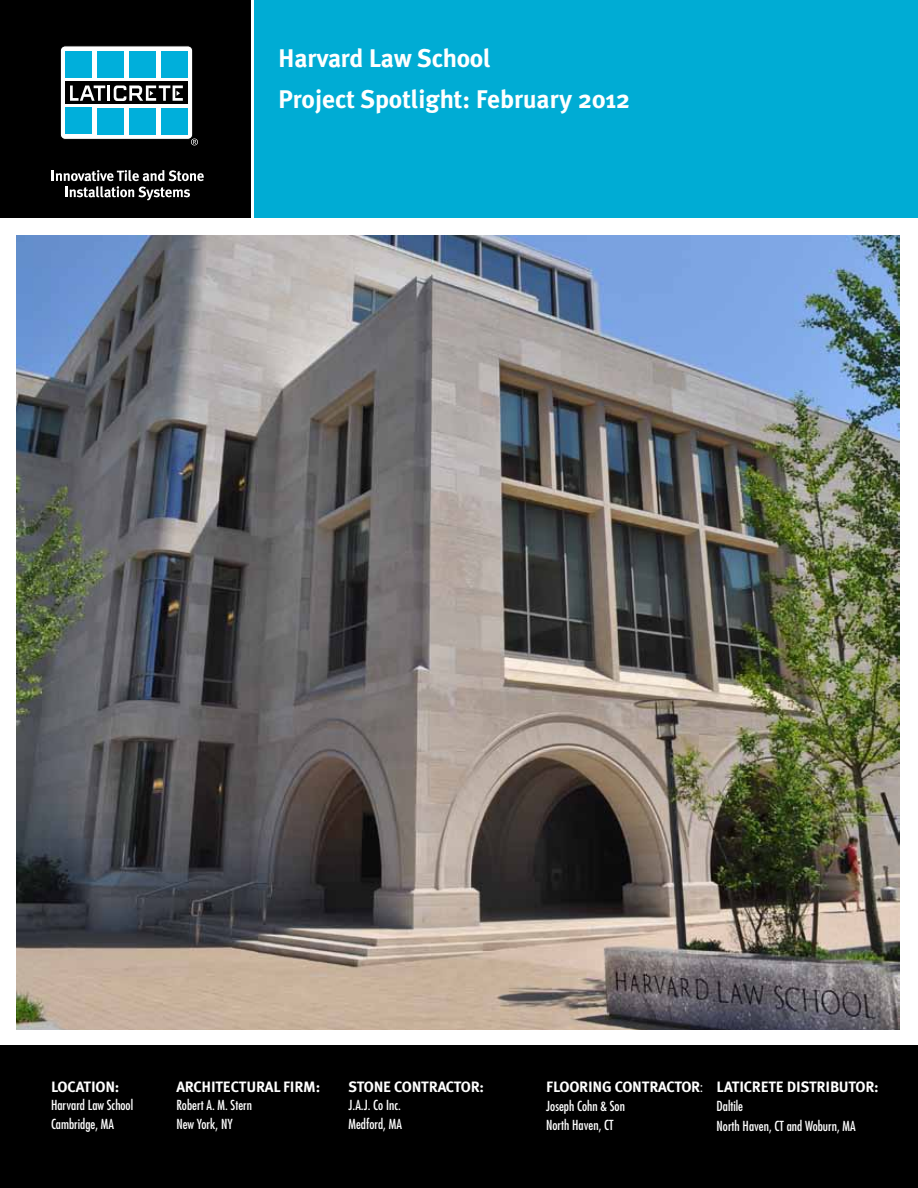
<style>
.page{position:relative;width:918px;height:1188px;background:#fff}
.page>*{position:absolute;margin:0;border:0;box-sizing:border-box;transform-origin:0 0}
.t1{font:700 25.5px/40.8px "Meta Plus";color:#fff}
.t2{font:700 15px "Meta Plus";letter-spacing:-.015em;color:#fff}
.t3{font:condensed 13.5px/19.4px "Futura";color:#fff}
.s1{font-family:"Futura";font-weight:400;font-stretch:condensed;font-size:13.5px}
</style>
<div class="page">
<div style="left:0;top:0;width:250px;height:217px;background:#000"></div>
<div style="left:254px;top:0;width:664px;height:217px;background:#00acd4"></div>
<div style="left:60px;top:46px;width:133px;height:93px;background:#fff;border-radius:5px"></div>
<div style="left:60px;top:46px;width:133px;height:94px;border:1px solid #000;border-radius:5px"></div>
<div style="left:65px;top:108px;width:27px;height:26px;background:#00afdb"></div>
<div style="left:97px;top:108px;width:27px;height:26px;background:#00afdb"></div>
<div style="left:129px;top:108px;width:27px;height:26px;background:#00afdb"></div>
<div style="left:161px;top:108px;width:27px;height:26px;background:#00afdb"></div>
<div style="left:65px;top:81px;width:123px;height:23px;background:#000"></div>
<hr style="left:107px;top:86px;width:3px;height:15px;background:#fff">
<svg style="left:70px;top:86px;width:35px;height:15px"></svg>
<svg style="left:114px;top:85px;width:69px;height:16px"></svg>
<div style="left:65px;top:51px;width:27px;height:27px;background:#00afdb"></div>
<div style="left:97px;top:51px;width:27px;height:27px;background:#00afdb"></div>
<div style="left:129px;top:51px;width:27px;height:27px;background:#00afdb"></div>
<div style="left:161px;top:51px;width:27px;height:27px;background:#00afdb"></div>
<svg style="left:191px;top:139px;width:7px;height:6px"></svg>
<svg style="left:52px;top:170px;width:152px;height:30px"></svg>
<div style="left:0;top:1045px;width:918px;height:143px;background:#000"></div>
<img style="left:17px;top:236px;width:882px;height:793px">
<h1 class="t1" style="left:278px;top:38px;width:353px">HARVARD LAW SCHOOL<br>PROJECT SPOTLIGHT: FEBRUARY 2012</h1>
<p class="t2" style="left:51px;top:1078px;width:70px">LOCATION:</p>
<p class="t3" style="left:51px;top:1095px;width:84px">Harvard Law School<br>Cambridge, MA</p>
<p class="t2" style="left:176px;top:1078px;width:145px">ARCH ITECTURAL FIRM:</p>
<p class="t3" style="left:176px;top:1095px;width:77px">Robert A. M. Stern<br>New York, NY</p>
<p class="t2" style="left:348px;top:1078px;width:137px">STONE CONTRACTOR:</p>
<p class="t3" style="left:348px;top:1095px;width:55px">J.A.J. Co Inc.<br>Medford, MA</p>
<p class="t2" style="left:546px;top:1078px;width:158px">FLOORING CONTRACTOR<span class="s1">:</span></p>
<p class="t3" style="left:546px;top:1096px;width:80px">Joseph Cohn &amp; Son<br>North Haven, CT</p>
<p class="t2" style="left:717px;top:1078px;width:16px">LATIC</p>
<p class="t2" style="left:752px;top:1078px;width:129px">RETE DISTRIBUTOR:</p>
<p class="t3" style="left:717px;top:1097px;width:141px">Daltile<br>North Haven, CT and Woburn, MA</p>
</div>
